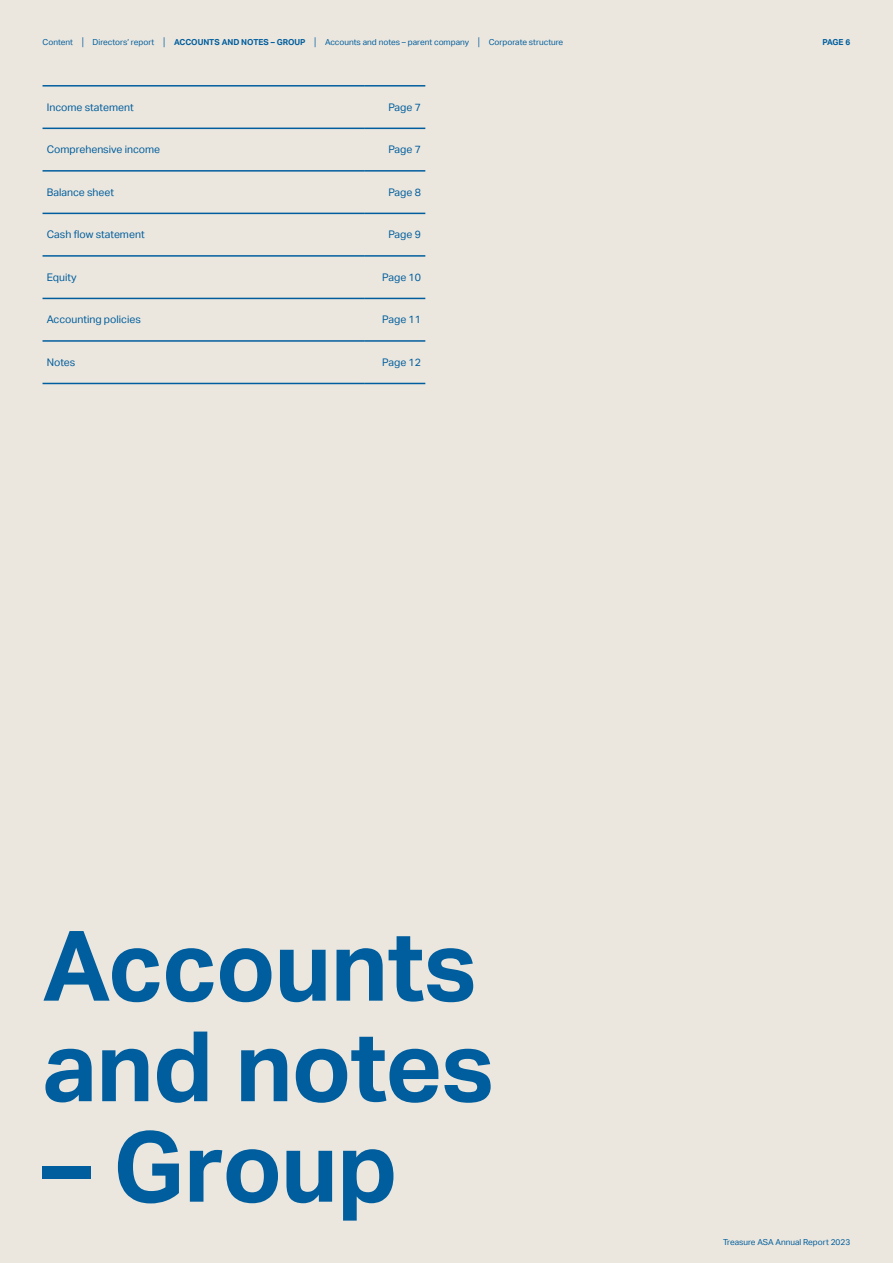
<style>
.page{position:relative;width:893px;height:1263px;background:#ece7de}
.page>*{position:absolute;margin:0;border:0;box-sizing:border-box;transform-origin:0 0}
.t1{font:700 97.5px/100.5px "Aktiv Grotesk";letter-spacing:-.015em;color:#005e9e}
.t2{font:10.5px "Aktiv Grotesk";color:#005e9e}
.t3{font:8.25px "Aktiv Grotesk";color:#005e9e}
.t4{font:700 8.25px "Aktiv Grotesk";color:#005e9e}
.s1{font-weight:700}
</style>
<div class="page">
<hr style="left:43px;top:383px;width:321px;height:1px;background:#005e9e">
<hr style="left:364px;top:383px;width:61px;height:1px;background:#005e9e">
<p class="t3" style="left:43px;top:37px;width:522px">Content │ Directors’ report │ <span class="s1">ACCOUNTS AND NOTES – GROUP</span> │ Accounts and notes – parent company │ Corporate structure</p>
<p class="t4" style="left:822px;top:37px;width:29px">PAGE 6</p>
<p class="t2" style="left:47px;top:101px;width:88px">Income statement</p>
<p class="t2" style="left:388px;top:101px;width:34px">Page 7</p>
<p class="t2" style="left:47px;top:144px;width:115px">Comprehensive income</p>
<p class="t2" style="left:388px;top:144px;width:34px">Page 7</p>
<p class="t2" style="left:47px;top:186px;width:69px">Balance sheet</p>
<p class="t2" style="left:388px;top:186px;width:34px">Page 8</p>
<p class="t2" style="left:47px;top:229px;width:99px">Cash flow statement</p>
<p class="t2" style="left:388px;top:229px;width:34px">Page 9</p>
<p class="t2" style="left:47px;top:271px;width:31px">Equity</p>
<p class="t2" style="left:382px;top:271px;width:40px">Page 10</p>
<p class="t2" style="left:47px;top:314px;width:96px">Accounting policies</p>
<p class="t2" style="left:382px;top:314px;width:40px">Page 11</p>
<p class="t2" style="left:47px;top:356px;width:30px">Notes</p>
<p class="t2" style="left:382px;top:356px;width:40px">Page 12</p>
<h1 class="t1" style="left:43px;top:917px;width:453px">Accounts and notes</h1>
<h1 class="t1" style="left:43px;top:1118px;width:357px">– Group</h1>
<p class="t3" style="left:723px;top:1237px;width:128px">Treasure ASA Annual Report 2023</p>
</div>
